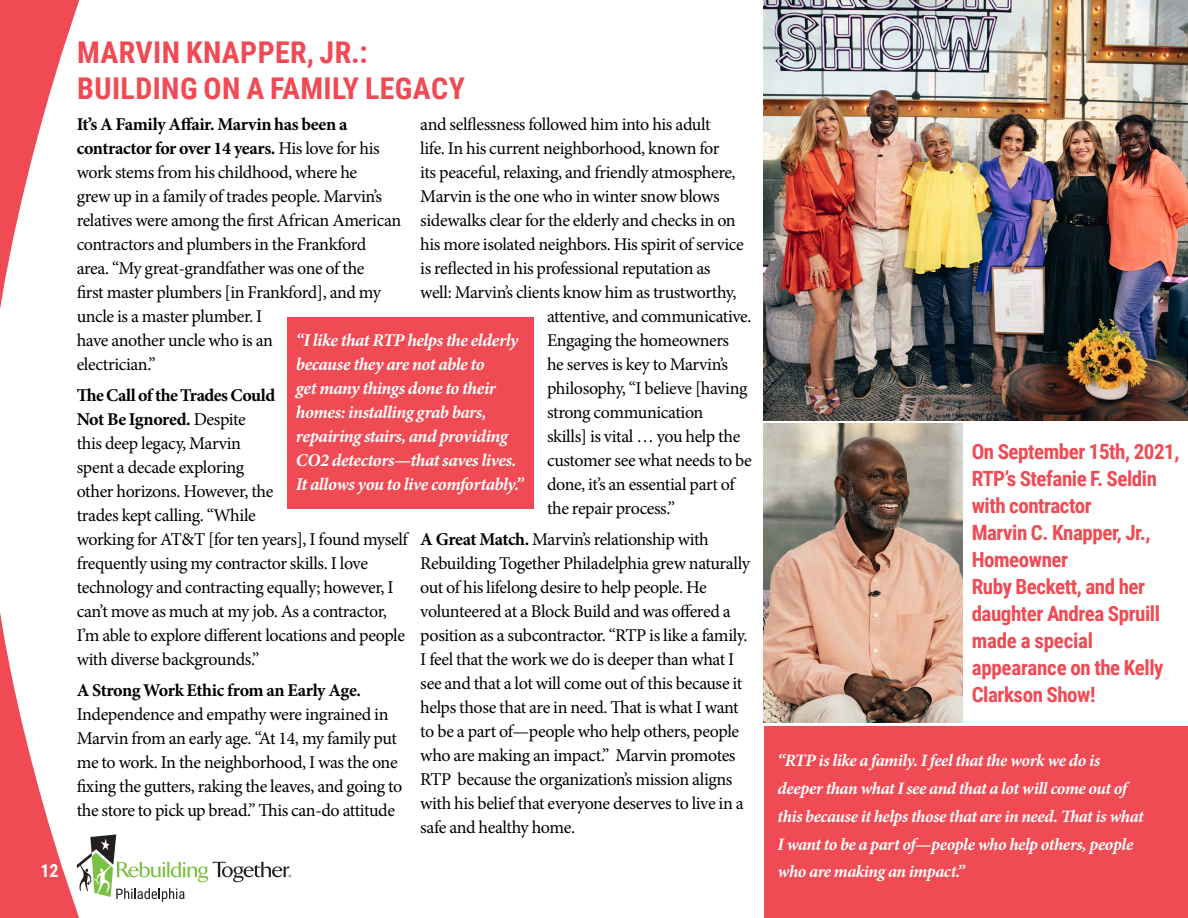
<style>
.page{position:relative;width:1188px;height:918px;background:#fff}
.page>*{position:absolute;margin:0;border:0;box-sizing:border-box;transform-origin:0 0}
.t1{font:700 30px/36px "Roboto Condensed";letter-spacing:.015em;color:#f04b54}
.t2{font:700 21px/27px "Roboto Condensed";letter-spacing:-.02em;color:#f04b54}
.t3{font:18px/24px "Minion Pro";letter-spacing:-.025em;color:#000}
.t4{font:italic 700 18px/24px "Minion Pro";letter-spacing:-.025em;color:#fff}
.t5{font:700 18px "Roboto Condensed";color:#fff}
.t6{font:italic 700 17.4px/27.9px "Minion Pro";letter-spacing:-.025em;color:#fff}
.s1{font-weight:700}
</style>
<div class="page">
<div style="left:764px;top:726px;width:424px;height:192px;background:#f04b54"></div>
<svg style="left:0;top:0;width:80px;height:918px"></svg>
<svg style="left:77px;top:834px;width:214px;height:68px"></svg>
<img style="left:763px;top:424px;width:200px;height:298px">
<img style="left:764px;top:0;width:424px;height:421px">
<div style="left:287px;top:318px;width:247px;height:191px;background:#f04b54"></div>
<p class="t1" style="left:77px;top:34px;width:389px">MARVIN KNAPPER, JR.:<br>BUILDING ON A FAMILY LEGACY</p>
<p class="t3" style="left:77px;top:113px;width:326px"><span class="s1">It’s A Family Affair. Marvin has been a contractor for over 14 years.</span> His love for his work stems from his childhood, where he<br>grew up in a family of trades people. Marvin’s relatives were among the first African American contractors and plumbers in the Frankford area. “My great-grandfather was one of the<br>first master plumbers [in Frankford], and my uncle is a master plumber. I<br>have another uncle who is an<br>electrician.”</p>
<p class="t3" style="left:77px;top:383px;width:333px"><span class="s1">The Call of the Trades Could<br>Not Be Ignored.</span> Despite<br>this deep legacy, Marvin<br>spent a decade exploring<br>other horizons. However, the<br>trades kept calling. “While<br>working for AT&amp;T [for ten years], I found myself frequently using my contractor skills. I love technology and contracting equally; however, I can’t move as much at my job. As a contractor, I’m able to explore different locations and people with diverse backgrounds.”</p>
<p class="t3" style="left:77px;top:678px;width:327px"><span class="s1">A Strong Work Ethic from an Early Age.<br></span>Independence and empathy were ingrained in Marvin from an early age. “At 14, my family put me to work. In the neighborhood, I was the one fixing the gutters, raking the leaves, and going to the store to pick up bread.” This can-do attitude</p>
<p class="t3" style="left:420px;top:113px;width:292px">and selflessness followed him into his adult</p>
<p class="t3" style="left:420px;top:137px;width:301px">life. In his current neighborhood, known for</p>
<p class="t3" style="left:420px;top:161px;width:317px">its peaceful, relaxing, and friendly atmosphere,</p>
<p class="t3" style="left:420px;top:185px;width:301px">Marvin is the one who in winter snow blows</p>
<p class="t3" style="left:420px;top:209px;width:317px">sidewalks clear for the elderly and checks in on</p>
<p class="t3" style="left:420px;top:233px;width:325px">his more isolated neighbors. His spirit of service</p>
<p class="t3" style="left:420px;top:257px;width:292px">is reflected in his professional reputation as</p>
<p class="t3" style="left:420px;top:281px;width:318px">well: Marvin’s clients know him as trustworthy,</p>
<p class="t3" style="left:547px;top:305px;width:206px">attentive, and communicative.</p>
<p class="t3" style="left:547px;top:329px;width:184px">Engaging the homeowners</p>
<p class="t3" style="left:547px;top:353px;width:183px">he serves is key to Marvin’s</p>
<p class="t3" style="left:547px;top:377px;width:202px">philosophy, “I believe [having</p>
<p class="t3" style="left:547px;top:401px;width:158px">strong communication</p>
<p class="t3" style="left:547px;top:425px;width:195px">skills] is vital … you help the</p>
<p class="t3" style="left:547px;top:449px;width:206px">customer see what needs to be</p>
<p class="t3" style="left:547px;top:473px;width:189px">done, it’s an essential part of</p>
<p class="t3" style="left:547px;top:497px;width:129px">the repair process.”</p>
<p class="t3" style="left:420px;top:527px;width:331px"><span class="s1">A Great Match.</span> Marvin’s relationship with Rebuilding Together Philadelphia grew naturally out of his lifelong desire to help people. He volunteered at a Block Build and was offered a position as a subcontractor. “RTP is like a family.<br>I feel that the work we do is deeper than what I see and that a lot will come out of this because it helps those that are in need. That is what I want to be a part of—people who help others, people who are making an impact.” Marvin promotes RTP because the organization’s mission aligns with his belief that everyone deserves to live in a safe and healthy home.</p>
<p class="t4" style="left:296px;top:327px;width:229px">“I like that RTP helps the elderly because they are not able to<br>get many things done to their homes: installing grab bars, repairing stairs, and providing<br>CO2 detectors—that saves lives.<br>It allows you to live comfortably.”</p>
<p class="t2" style="left:972px;top:437px;width:209px">On September 15th, 2021,<br>RTP’s Stefanie F. Seldin with contractor<br>Marvin C. Knapper, Jr.,<br>Homeowner<br>Ruby Beckett, and her daughter Andrea Spruill made a special appearance on the Kelly<br>Clarkson Show!</p>
<p class="t6" style="left:778px;top:746px;width:368px">“RTP is like a family. I feel that the work we do is deeper than what I see and that a lot will come out of this because it helps those that are in need. That is what I want to be a part of—people who help others, people</p>
<p class="t5" style="left:40px;top:858px;width:20px">12</p>
<p class="t6" style="left:778px;top:858px;width:189px">who are making an impact.”</p>
</div>
